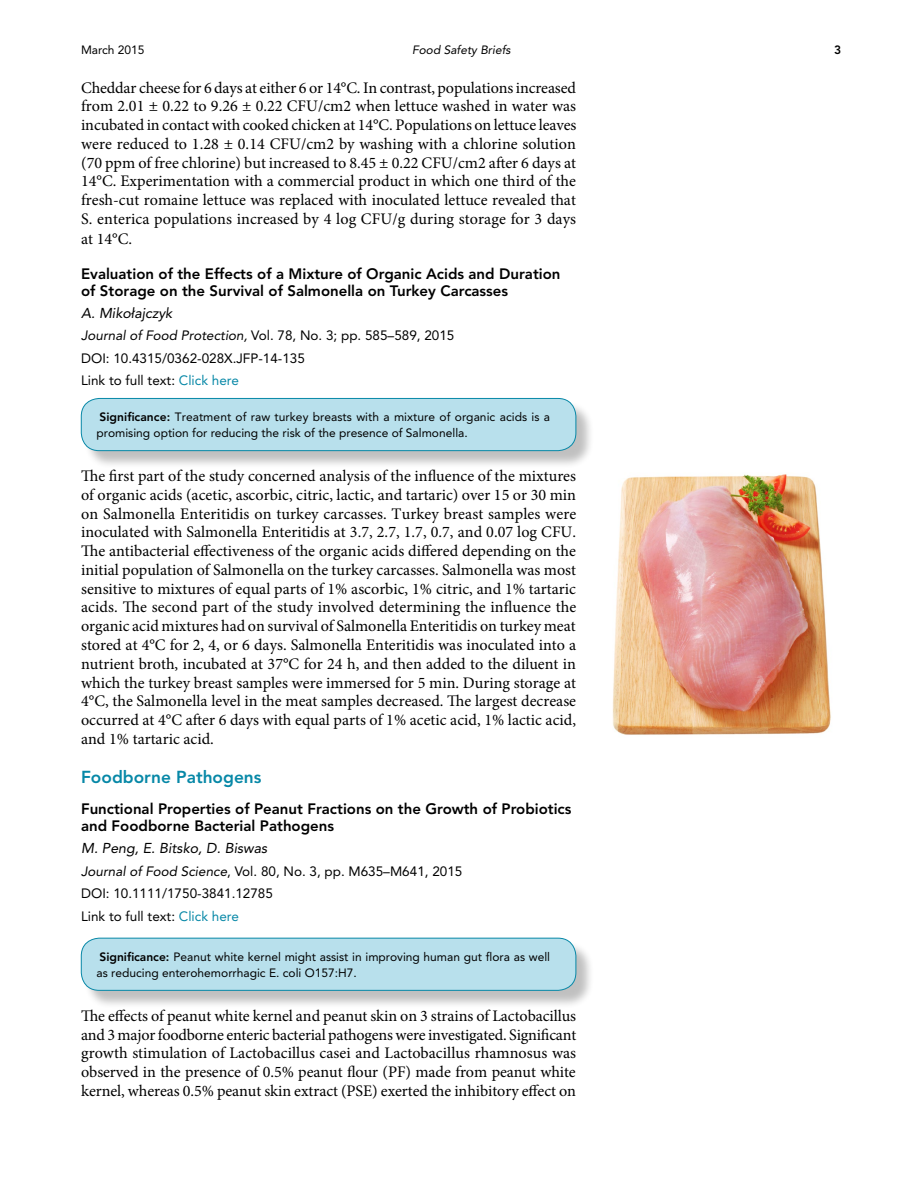
<style>
.page{position:relative;width:918px;height:1188px;background:#fff}
.page>*{position:absolute;margin:0;border:0;box-sizing:border-box;transform-origin:0 0}
.t1{font:800 17.25px "Avenir LT Std";color:#0788a7}
.t2{font:16.2px/18.8px "Minion Pro";color:#000;text-align:justify}
.t3{font:800 15px/17.2px "Avenir LT Std";color:#000}
.t4{font:italic 14.25px "Avenir LT Std";color:#000}
.t5{font:13.5px/22.5px "Avenir LT Std";color:#000}
.t6{font:12px/15.8px "Avenir LT Std";color:#000}
.t7{font:italic 12px "Avenir LT Std";color:#000}
.t8{font:800 12px "Avenir LT Std";color:#000}
.s1{font-style:italic}
.s2{color:#0788a7}
.s3{font-weight:800}
</style>
<div class="page">
<img style="left:612px;top:474px;width:219px;height:261px">
<div style="left:83px;top:401px;width:512px;height:68px;background:#000;opacity:.25"></div>
<div style="left:81px;top:398px;width:495px;height:53px;background:#b8e0ec;border-radius:18px"></div>
<div style="left:81px;top:398px;width:495px;height:53px;border:1px solid #0788a7;border-radius:18px"></div>
<div style="left:83px;top:941px;width:512px;height:68px;background:#000;opacity:.25"></div>
<div style="left:81px;top:938px;width:495px;height:52px;background:#b8e0ec;border-radius:18px"></div>
<div style="left:81px;top:938px;width:495px;height:53px;border:1px solid #0788a7;border-radius:18px"></div>
<p class="t6" style="left:81px;top:42px;width:65px">March 2015</p>
<p class="t7" style="left:412px;top:43px;width:100px">Food Safety Briefs</p>
<p class="t8" style="left:834px;top:43px;width:9px">3</p>
<p class="t2" style="left:81px;top:78px;width:497px">Cheddar cheese for 6 days at either 6 or 14°C. In contrast, populations increased from 2.01 ± 0.22 to 9.26 ± 0.22 CFU/cm2 when lettuce washed in water was incubated in contact with cooked chicken at 14°C. Populations on lettuce leaves were reduced to 1.28 ± 0.14 CFU/cm2 by washing with a chlorine solution (70 ppm of free chlorine) but increased to 8.45 ± 0.22 CFU/cm2 after 6 days at 14°C. Experimentation with a commercial product in which one third of the fresh-cut romaine lettuce was replaced with inoculated lettuce revealed that S. enterica populations increased by 4 log CFU/g during storage for 3 days at 14°C.</p>
<p class="t3" style="left:81px;top:265px;width:481px">Evaluation of the Effects of a Mixture of Organic Acids and Duration of Storage on the Survival of Salmonella on Turkey Carcasses</p>
<p class="t4" style="left:81px;top:304px;width:93px">A. Mikołajczyk</p>
<p class="t5" style="left:81px;top:324px;width:375px"><span class="s1">Journal of Food Protection,</span> Vol. 78, No. 3; pp. 585–589, 2015<br>DOI: 10.4315/0362-028X.JFP-14-135<br>Link to full text: <span class="s2">Click here</span></p>
<p class="t6" style="left:96px;top:409px;width:455px"><span class="s3">Significance:</span> Treatment of raw turkey breasts with a mixture of organic acids is a promising option for reducing the risk of the presence of Salmonella.</p>
<p class="t2" style="left:81px;top:467px;width:497px">The first part of the study concerned analysis of the influence of the mixtures of organic acids (acetic, ascorbic, citric, lactic, and tartaric) over 15 or 30 min on Salmonella Enteritidis on turkey carcasses. Turkey breast samples were inoculated with Salmonella Enteritidis at 3.7, 2.7, 1.7, 0.7, and 0.07 log CFU.<br>The antibacterial effectiveness of the organic acids differed depending on the initial population of Salmonella on the turkey carcasses. Salmonella was most sensitive to mixtures of equal parts of 1% ascorbic, 1% citric, and 1% tartaric acids. The second part of the study involved determining the influence the organic acid mixtures had on survival of Salmonella Enteritidis on turkey meat stored at 4°C for 2, 4, or 6 days. Salmonella Enteritidis was inoculated into a nutrient broth, incubated at 37°C for 24 h, and then added to the diluent in which the turkey breast samples were immersed for 5 min. During storage at 4°C, the Salmonella level in the meat samples decreased. The largest decrease occurred at 4°C after 6 days with equal parts of 1% acetic acid, 1% lactic acid, and 1% tartaric acid.</p>
<p class="t1" style="left:81px;top:767px;width:182px">Foodborne Pathogens</p>
<p class="t3" style="left:81px;top:800px;width:492px">Functional Properties of Peanut Fractions on the Growth of Probiotics and Foodborne Bacterial Pathogens</p>
<p class="t4" style="left:81px;top:840px;width:188px">M. Peng, E. Bitsko, D. Biswas</p>
<p class="t5" style="left:81px;top:860px;width:383px"><span class="s1">Journal of Food Science</span>, Vol. 80, No. 3, pp. M635–M641, 2015<br>DOI: 10.1111/1750-3841.12785<br>Link to full text: <span class="s2">Click here</span></p>
<p class="t6" style="left:96px;top:949px;width:455px"><span class="s3">Significance:</span> Peanut white kernel might assist in improving human gut flora as well as reducing enterohemorrhagic E. coli O157:H7.</p>
<p class="t2" style="left:81px;top:1006px;width:497px">The effects of peanut white kernel and peanut skin on 3 strains of Lactobacillus and 3 major foodborne enteric bacterial pathogens were investigated. Significant growth stimulation of Lactobacillus casei and Lactobacillus rhamnosus was observed in the presence of 0.5% peanut flour (PF) made from peanut white kernel, whereas 0.5% peanut skin extract (PSE) exerted the inhibitory effect on</p>
</div>
